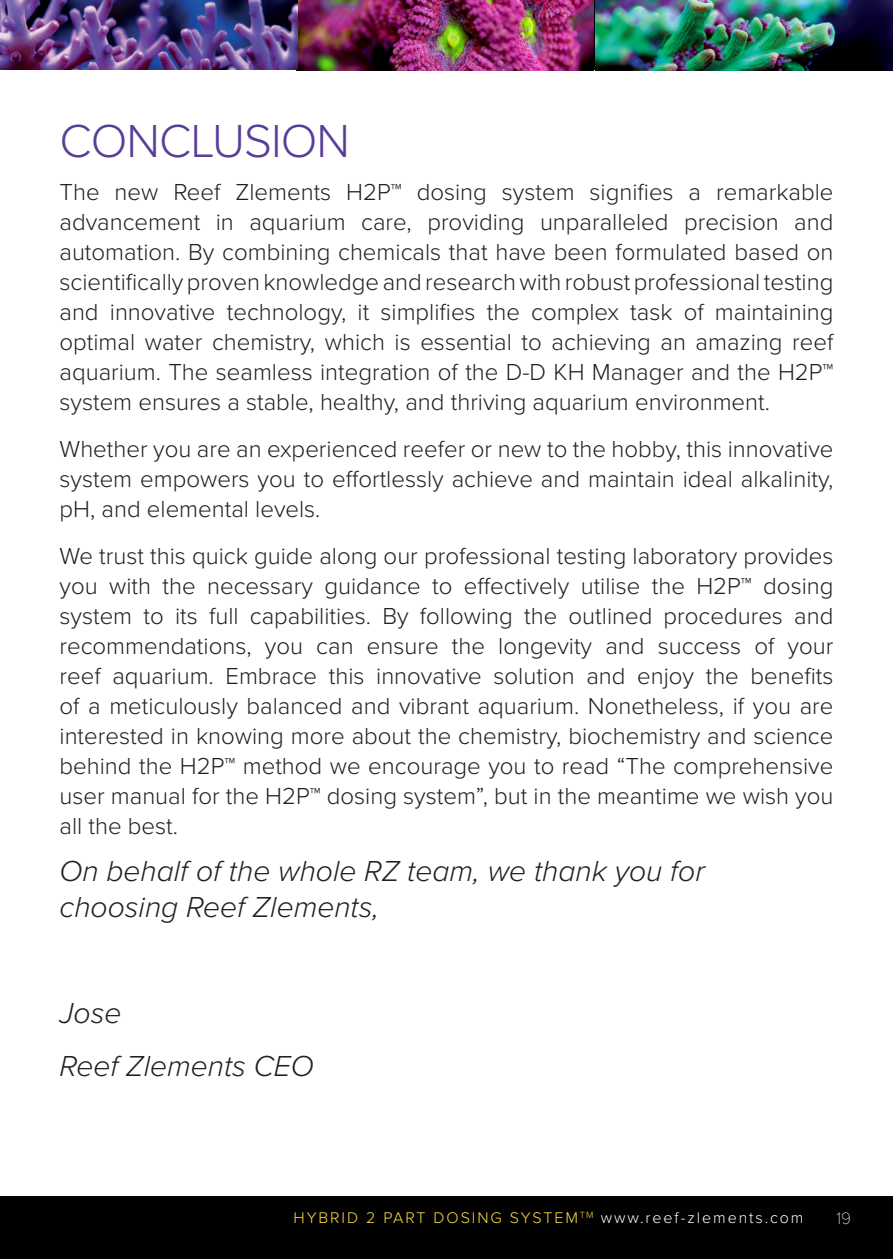
<style>
.page{position:relative;width:893px;height:1259px;background:#fff}
.page>*{position:absolute;margin:0;border:0;box-sizing:border-box;transform-origin:0 0}
.Heading{font:300 48px "Proxima Nova";letter-spacing:-.02em;color:#593e99}
.Body_Copy{font:italic 300 30px/36px "Proxima Nova";color:#231f20}
.Body_Copy-2{font:300 24px/30px "Proxima Nova";color:#231f20;text-align:justify}
.t1{font:100 17.1px "Proxima Nova T";color:#fff}
.t2{font:300 15.9px "Proxima Nova";letter-spacing:.12em;color:#ffdc3d}
.s1{color:#fff}
</style>
<div class="page">
<div style="left:0;top:1196px;width:893px;height:63px;background:#010101"></div>
<img style="left:0;top:0;width:593px;height:70px">
<img style="left:596px;top:0;width:297px;height:70px">
<p class="Heading" style="left:60px;top:105px;width:292px">CONCLUSION</p>
<p class="Body_Copy-2" style="left:60px;top:175px;width:775px">The new Reef Zlements H2P™ dosing system signifies a remarkable advancement in aquarium care, providing unparalleled precision and automation. By combining chemicals that have been formulated based on scientifically proven knowledge and research with robust professional testing and innovative technology, it simplifies the complex task of maintaining optimal water chemistry, which is essential to achieving an amazing reef aquarium. The seamless integration of the D-D KH Manager and the H2P™ system ensures a stable, healthy, and thriving aquarium environment.</p>
<p class="Body_Copy-2" style="left:60px;top:432px;width:775px">Whether you are an experienced reefer or new to the hobby, this innovative system empowers you to effortlessly achieve and maintain ideal alkalinity, pH, and elemental levels.</p>
<p class="Body_Copy-2" style="left:60px;top:539px;width:775px">We trust this quick guide along our professional testing laboratory provides you with the necessary guidance to effectively utilise the H2P™ dosing system to its full capabilities. By following the outlined procedures and recommendations, you can ensure the longevity and success of your reef aquarium. Embrace this innovative solution and enjoy the benefits of a meticulously balanced and vibrant aquarium. Nonetheless, if you are interested in knowing more about the chemistry, biochemistry and science behind the H2P™ method we encourage you to read “The comprehensive user manual for the H2P™ dosing system”, but in the meantime we wish you all the best.</p>
<p class="Body_Copy" style="left:60px;top:851px;width:647px">On behalf of the whole RZ team, we thank you for choosing Reef Zlements,</p>
<p class="Body_Copy" style="left:60px;top:993px;width:64px">Jose</p>
<p class="Body_Copy" style="left:60px;top:1046px;width:256px">Reef Zlements CEO</p>
<p class="t2" style="left:293px;top:1206px;width:511px">HYBRID 2 PART DOSING SYSTEM<sup>TM</sup> <span class="s1">www.reef-zlements.com</span></p>
<p class="t1" style="left:837px;top:1205px;width:16px">19</p>
</div>
